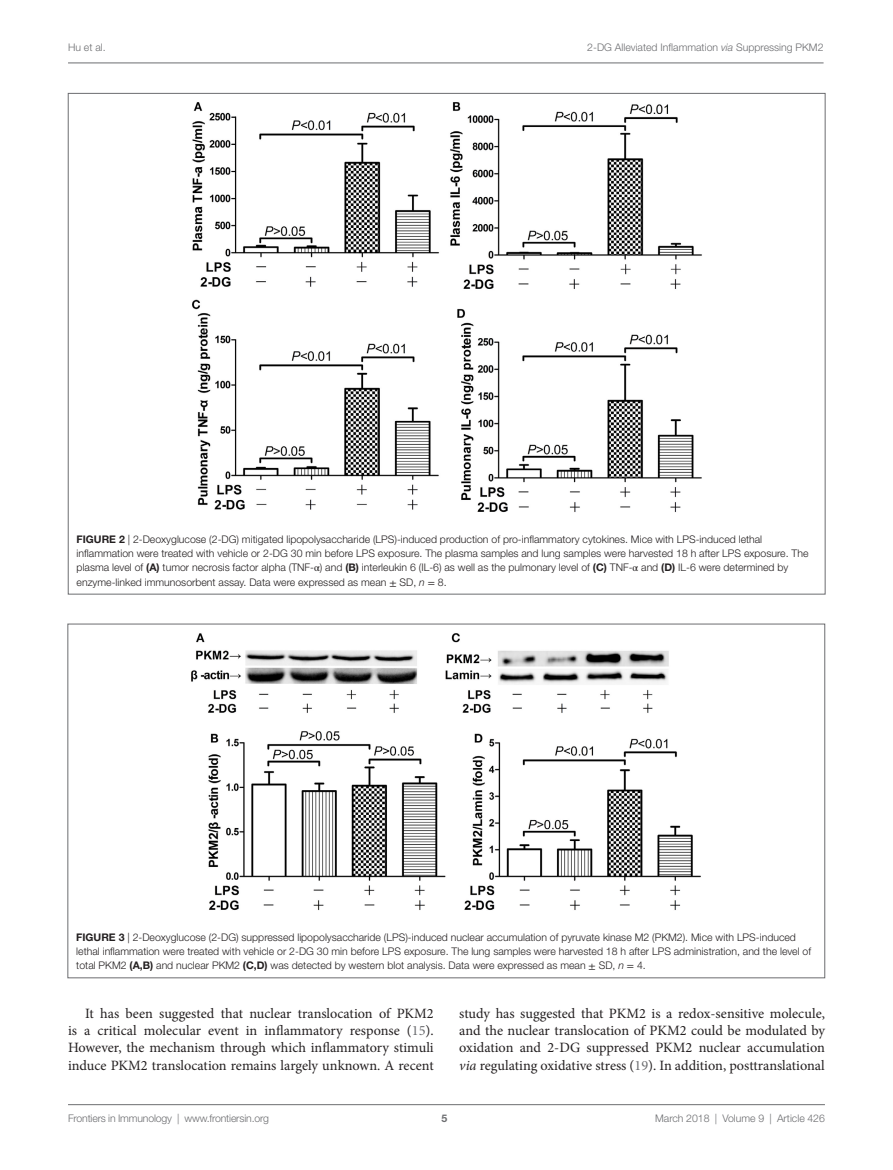
<style>
.page{position:relative;width:893px;height:1170px;background:#fff}
.page>*{position:absolute;margin:0;border:0;box-sizing:border-box;transform-origin:0 0}
.t1{font:14.25px/17.2px "Minion Pro";color:#231f20;text-align:justify}
.t2{font:300 10.5px/14.2px "Helvetica Neue LT Std";color:#231f20}
.t3{font:300 10.5px "Helvetica Neue LT Std";color:#6c6d70}
.t4{font:700 10.5px "Helvetica Neue LT Std";color:#6c6d70}
.s1{font-style:italic}
.s2{font-weight:700}
.s3{font-family:"STIX General";font-weight:400}
.s4{color:#6c6d70}
</style>
<div class="page">
<img style="left:192px;top:102px;width:510px;height:411px">
<img style="left:191px;top:633px;width:510px;height:277px">
<hr style="left:68px;top:1104px;width:757px;height:1px;background:#6c6d70">
<hr style="left:68px;top:63px;width:755px;height:1px;background:#6c6d70">
<p class="t3" style="left:68px;top:41px;width:39px">Hu et al.</p>
<p class="t3" style="left:587px;top:41px;width:238px">2-DG Alleviated Inflammation <span class="s1">via</span> Suppressing PKM2</p>
<p class="t2" style="left:77px;top:532px;width:733px"><span class="s2">FIGURE 2</span> | 2-Deoxyglucose (2-DG) mitigated lipopolysaccharide (LPS)-induced production of pro-inflammatory cytokines. Mice with LPS-induced lethal inflammation were treated with vehicle or 2-DG 30 min before LPS exposure. The plasma samples and lung samples were harvested 18 h after LPS exposure. The plasma level of <span class="s2">(A)</span> tumor necrosis factor alpha (TNF-<span class="s3">α</span>) and <span class="s2">(B)</span> interleukin 6 (IL-6) as well as the pulmonary level of <span class="s2">(C)</span> TNF-<span class="s3">α</span> and <span class="s2">(D)</span> IL-6 were determined by enzyme-linked immunosorbent assay. Data were expressed as mean <span class="s3">±</span> SD, <span class="s1">n</span> <span class="s3">=</span> 8.</p>
<p class="t2" style="left:76px;top:929px;width:736px"><span class="s2">FIGURE 3</span> | 2-Deoxyglucose (2-DG) suppressed lipopolysaccharide (LPS)-induced nuclear accumulation of pyruvate kinase M2 (PKM2). Mice with LPS-induced lethal inflammation were treated with vehicle or 2-DG 30 min before LPS exposure. The lung samples were harvested 18 h after LPS administration, and the level of total PKM2 <span class="s2">(A,B)</span> and nuclear PKM2 <span class="s2">(C,D)</span> was detected by western blot analysis. Data were expressed as mean <span class="s3">±</span> SD, <span class="s1">n</span> <span class="s3">=</span> 4.</p>
<p class="t1" style="left:68px;top:1004px;width:367px;text-indent:17px">It has been suggested that nuclear translocation of PKM2 is a critical molecular event in inflammatory response (<span class="s4">15</span>).<br>However, the mechanism through which inflammatory stimuli induce PKM2 translocation remains largely unknown. A recent</p>
<p class="t1" style="left:459px;top:1004px;width:367px">study has suggested that PKM2 is a redox-sensitive molecule, and the nuclear translocation of PKM2 could be modulated by oxidation and 2-DG suppressed PKM2 nuclear accumulation <span class="s1">via</span> regulating oxidative stress (<span class="s4">19</span>). In addition, posttranslational</p>
<p class="t3" style="left:68px;top:1111px;width:203px">Frontiers in Immunology | www.frontiersin.org</p>
<p class="t3" style="left:655px;top:1111px;width:171px">March 2018 | Volume 9 | Article 426</p>
<p class="t4" style="left:441px;top:1111px;width:7px">5</p>
</div>
